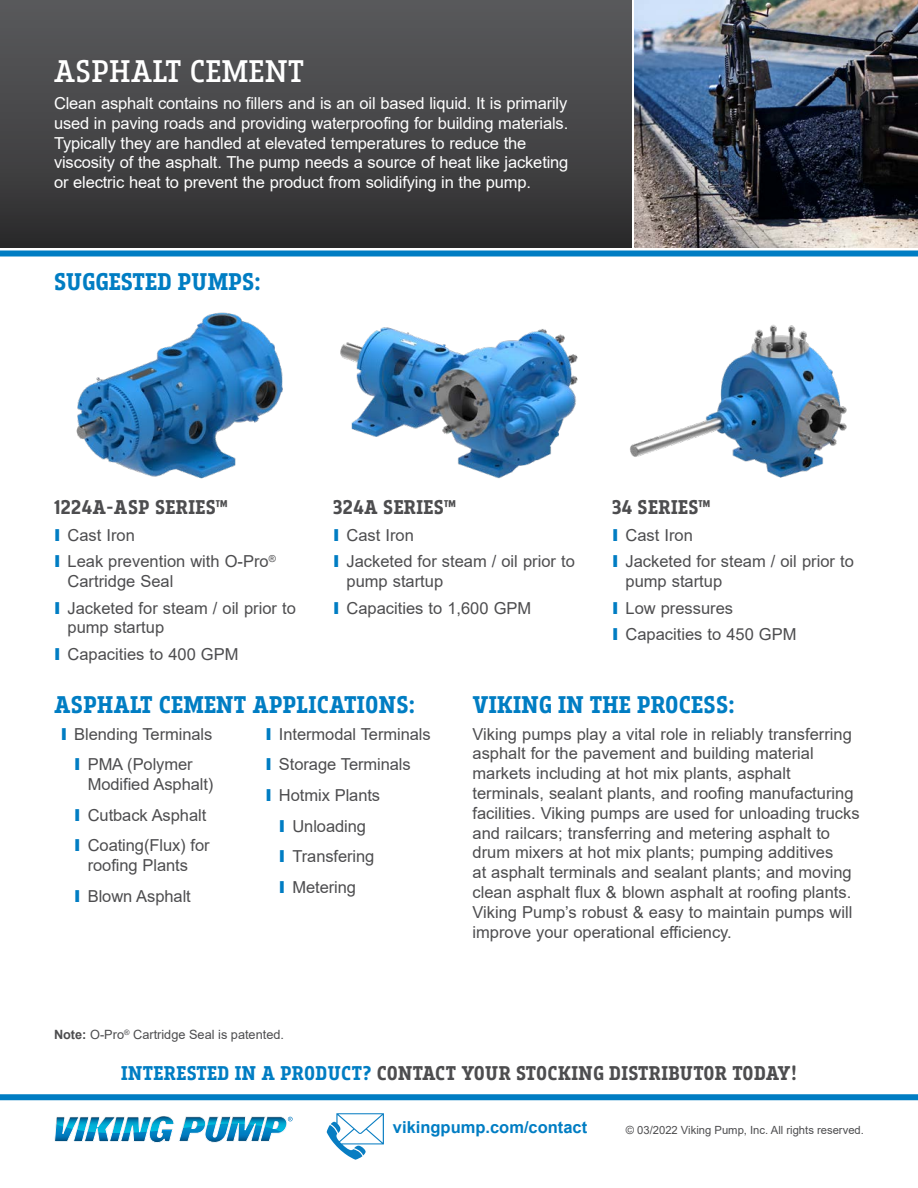
<style>
.page{position:relative;width:918px;height:1188px;background:#fff}
.page>*{position:absolute;margin:0;border:0;box-sizing:border-box;transform-origin:0 0}
.t1{font:33px "Breakers Slab";letter-spacing:.02em;color:#fff}
.t2{font:700 25.5px "Breakers Slab";letter-spacing:.01em;color:#007dc3}
.t3{font:700 21px "Breakers Slab";letter-spacing:.02em;color:#4d4d4f}
.t4{font:16.5px/19.8px "Arial";color:#4d4d4f}
.t5{font:16.5px/19.8px "Arial";letter-spacing:-.01em;color:#fff}
.t6{font:700 16.5px "Arial";color:#007dc3}
.t7{font:12.75px "Arial";color:#4d4d4f}
.t8{font:11.25px "Arial";color:#4d4d4f}
.s1{font-weight:900;color:#007dc3}
.s2{font-weight:700}
.s3{color:#007dc3}
</style>
<div class="page">
<div style="left:0;top:250px;width:918px;height:6px;background:#007dc3"></div>
<div style="left:0;top:1094px;width:918px;height:6px;background:#007dc3"></div>
<div style="left:0;top:0;width:632px;height:248px;background:linear-gradient(to bottom,#5b5c5e,#2e2e2f)"></div>
<svg style="left:54px;top:1116px;width:239px;height:27px"></svg>
<svg style="left:327px;top:1113px;width:57px;height:47px"></svg>
<img style="left:634px;top:0;width:284px;height:248px">
<img style="left:630px;top:324px;width:217px;height:154px">
<img style="left:340px;top:327px;width:238px;height:152px">
<img style="left:76px;top:312px;width:207px;height:167px">
<h1 class="t1" style="left:54px;top:52px;width:252px">ASPHALT CEMENT</h1>
<p class="t5" style="left:54px;top:93px;width:516px">Clean asphalt contains no fillers and is an oil based liquid. It is primarily used in paving roads and providing waterproofing for building materials.<br>Typically they are handled at elevated temperatures to reduce the viscosity of the asphalt. The pump needs a source of heat like jacketing or electric heat to prevent the product from solidifying in the pump.</p>
<h2 class="t2" style="left:54px;top:267px;width:208px">SUGGESTED PUMPS:</h2>
<p class="t3" style="left:54px;top:495px;width:175px">1224A-ASP SERIES™</p>
<p class="t4" style="left:54px;top:522px;width:223px;line-height:26.5px"><span class="s1">I</span> Cast Iron<br><span class="s1">I</span> Leak prevention with O-Pro<sup>®</sup></p>
<p class="t4" style="left:54px;top:568px;width:243px;line-height:26.5px;text-indent:13px">Cartridge Seal<br><span class="s1">I</span> Jacketed for steam / oil prior to</p>
<p class="t4" style="left:54px;top:614px;width:186px;line-height:26.5px;text-indent:13px">pump startup<br><span class="s1">I</span> Capacities to 400 GPM</p>
<p class="t3" style="left:333px;top:495px;width:124px">324A SERIES™</p>
<p class="t4" style="left:333px;top:522px;width:243px;line-height:26.5px"><span class="s1">I</span> Cast Iron<br><span class="s1">I</span> Jacketed for steam / oil prior to</p>
<p class="t4" style="left:333px;top:568px;width:200px;line-height:26.5px;text-indent:13px">pump startup<br><span class="s1">I</span> Capacities to 1,600 GPM</p>
<p class="t3" style="left:612px;top:495px;width:100px">34 SERIES™</p>
<p class="t4" style="left:612px;top:522px;width:243px;line-height:26.5px"><span class="s1">I</span> Cast Iron<br><span class="s1">I</span> Jacketed for steam / oil prior to</p>
<p class="t4" style="left:612px;top:568px;width:186px;line-height:26.5px;text-indent:13px">pump startup<br><span class="s1">I</span> Low pressures<br><span class="s1">I</span> Capacities to 450 GPM</p>
<h2 class="t2" style="left:54px;top:690px;width:363px">ASPHALT CEMENT APPLICATIONS:</h2>
<p class="t4" style="left:61px;top:718px;width:153px;line-height:30.6px;text-align:center"><span class="s1">I</span> Blending Terminals<br><span class="s1">I</span> PMA (Polymer</p>
<p class="t4" style="left:74px;top:769px;width:141px;line-height:30.6px;text-indent:13px">Modified Asphalt)<br><span class="s1">I</span> Cutback Asphalt<br><span class="s1">I</span> Coating(Flux) for</p>
<p class="t4" style="left:74px;top:850px;width:118px;line-height:30.6px;text-align:right">roofing Plants<br><span class="s1">I</span> Blown Asphalt</p>
<p class="t4" style="left:266px;top:724px;width:167px"><span class="s1">I</span> Intermodal Terminals</p>
<p class="t4" style="left:266px;top:754px;width:147px"><span class="s1">I</span> Storage Terminals</p>
<p class="t4" style="left:266px;top:785px;width:116px"><span class="s1">I</span> Hotmix Plants</p>
<p class="t4" style="left:279px;top:816px;width:89px"><span class="s1">I</span> Unloading</p>
<p class="t4" style="left:279px;top:846px;width:97px"><span class="s1">I</span> Transfering</p>
<p class="t4" style="left:279px;top:877px;width:79px"><span class="s1">I</span> Metering</p>
<p class="t7" style="left:54px;top:1026px;width:232px"><span class="s2">Note:</span> O-Pro<sup>®</sup> Cartridge Seal is patented.</p>
<h2 class="t2" style="left:472px;top:690px;width:264px">VIKING IN THE PROCESS:</h2>
<p class="t4" style="left:472px;top:724px;width:389px">Viking pumps play a vital role in reliably transferring asphalt for the pavement and building material markets including at hot mix plants, asphalt terminals, sealant plants, and roofing manufacturing facilities. Viking pumps are used for unloading trucks and railcars; transferring and metering asphalt to drum mixers at hot mix plants; pumping additives<br>at asphalt terminals and sealant plants; and moving clean asphalt flux &amp; blown asphalt at roofing plants.<br>Viking Pump’s robust &amp; easy to maintain pumps will improve your operational efficiency.</p>
<p class="t3" style="left:121px;top:1061px;width:677px"><span class="s3">INTERESTED IN A PRODUCT?</span> CONTACT YOUR STOCKING DISTRIBUTOR TODAY!</p>
<p class="t6" style="left:393px;top:1116px;width:196px">vikingpump.com/contact</p>
<p class="t8" style="left:626px;top:1122px;width:240px">© 03/2022 Viking Pump, Inc. All rights reserved.</p>
</div>
